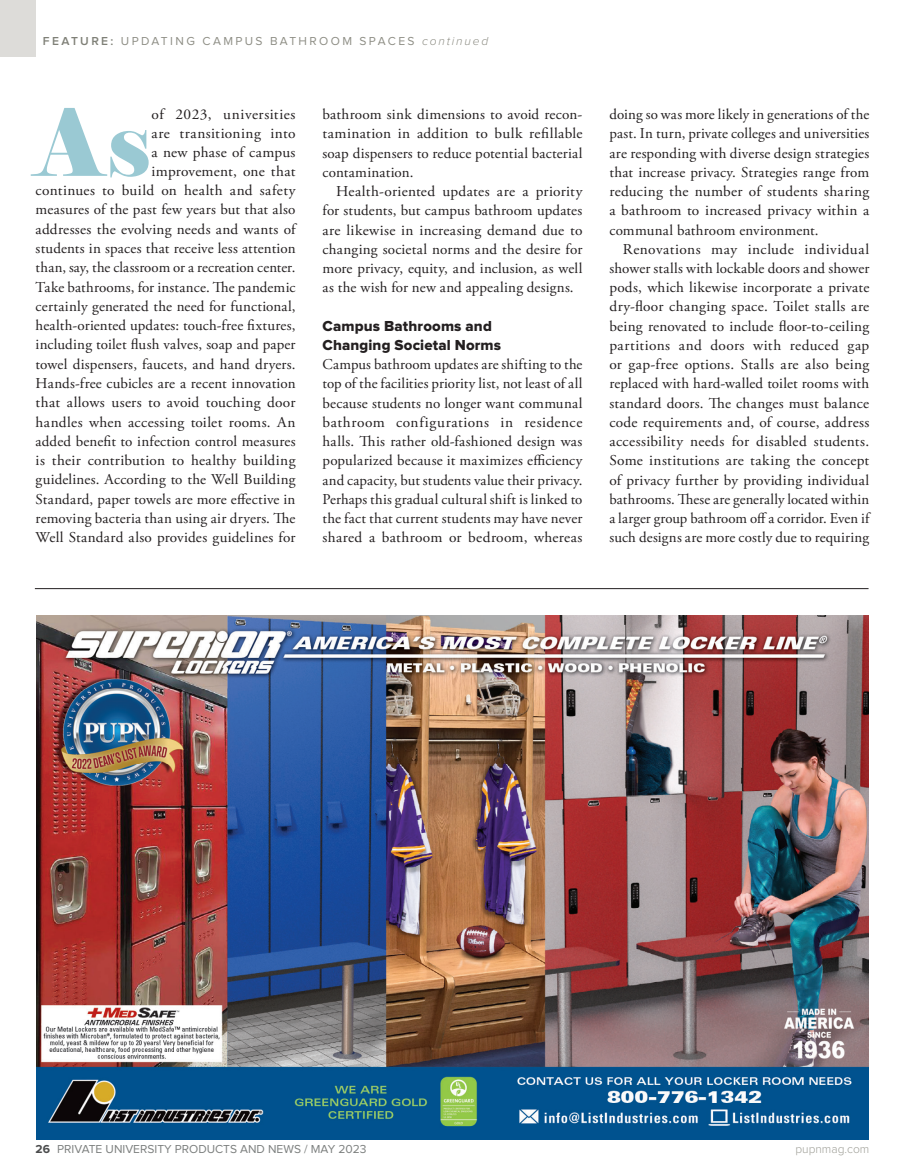
<style>
.page{position:relative;width:905px;height:1175px;background:#fff}
.page>*{position:absolute;margin:0;border:0;box-sizing:border-box;transform-origin:0 0}
.t1{font:92.85px "Elephant";color:#9ac9d3}
.t2{font:15px/19.2px "Adobe Garamond Pro";letter-spacing:.015em;color:#231f20;text-align:justify}
.t3{font:15px/19.2px "Proxima Nova Extrabld";letter-spacing:.01em;color:#231f20}
.t4{font:12px "Proxima Nova";letter-spacing:.195em;color:#8e8e85}
.t5{font:12px "Proxima Nova";color:#7c7f7e}
.t6{font:300 12px "Proxima Nova";color:#9f9f97}
.s1{font-weight:600;color:#7f8077}
.s2{font-weight:300;font-style:italic}
.s3{font-weight:700;color:#4b4c4d}
</style>
<div class="page">
<div style="left:0;top:0;width:36px;height:57px;background:#dddcd9"></div>
<hr style="left:35px;top:588px;width:833px;height:1px;background:#231f20">
<img style="left:37px;top:615px;width:831px;height:524px">
<p class="t4" style="left:43px;top:36px;width:447px"><span class="s1">FEATURE:</span> UPDATING CAMPUS BATHROOM SPACES <span class="s2">continued</span></p>
<h1 class="t1" style="left:36px;top:85px;width:117px">As</h1>
<p class="t2" style="left:36px;top:105px;width:261px;text-align:right">of 2023, universities<br>are transitioning into<br>a new phase of campus<br>improvement, one that<br>continues to build on health and safety measures of the past few years but that also addresses the evolving needs and wants of students in spaces that receive less attention than, say, the classroom or a recreation center.<br>Take bathrooms, for instance. The pandemic certainly generated the need for functional, health-oriented updates: touch-free fixtures, including toilet flush valves, soap and paper towel dispensers, faucets, and hand dryers.<br>Hands-free cubicles are a recent innovation that allows users to avoid touching door handles when accessing toilet rooms. An added benefit to infection control measures is their contribution to healthy building guidelines. According to the Well Building Standard, paper towels are more effective in removing bacteria than using air dryers. The Well Standard also provides guidelines for</p>
<p class="t2" style="left:322px;top:105px;width:261px">bathroom sink dimensions to avoid recon&shy;tamination in addition to bulk refillable soap dispensers to reduce potential bacterial contamination.</p>
<p class="t2" style="left:322px;top:182px;width:261px;text-indent:14px">Health-oriented updates are a priority for students, but campus bathroom updates are likewise in increasing demand due to changing societal norms and the desire for more privacy, equity, and inclusion, as well as the wish for new and appealing designs.</p>
<p class="t3" style="left:322px;top:317px;width:180px">Campus Bathrooms and<br>Changing Societal Norms</p>
<p class="t2" style="left:322px;top:355px;width:261px">Campus bathroom updates are shifting to the top of the facilities priority list, not least of all because students no longer want communal bathroom configurations in residence halls. This rather old-fashioned design was popularized because it maximizes efficiency and capacity, but students value their privacy.<br>Perhaps this gradual cultural shift is linked to the fact that current students may have never shared a bathroom or bedroom, whereas</p>
<p class="t2" style="left:609px;top:105px;width:261px">doing so was more likely in generations of the past. In turn, private colleges and universities are responding with diverse design strategies that increase privacy. Strategies range from reducing the number of students sharing a bathroom to increased privacy within a communal bathroom environment.</p>
<p class="t2" style="left:609px;top:240px;width:261px;text-indent:14px">Renovations may include individual shower stalls with lockable doors and shower pods, which likewise incorporate a private dry-floor changing space. Toilet stalls are being renovated to include floor-to-ceiling partitions and doors with reduced gap or gap-free options. Stalls are also being replaced with hard-walled toilet rooms with standard doors. The changes must balance code requirements and, of course, address accessibility needs for disabled students.<br>Some institutions are taking the concept of privacy further by providing individual bathrooms. These are generally located within a larger group bathroom off a corridor. Even if such designs are more costly due to requiring</p>
<p class="t5" style="left:36px;top:1143px;width:332px"><span class="s3">26</span> PRIVATE UNIVERSITY PRODUCTS AND NEWS / MAY 2023</p>
<p class="t6" style="left:795px;top:1143px;width:75px">pupnmag.com</p>
</div>
